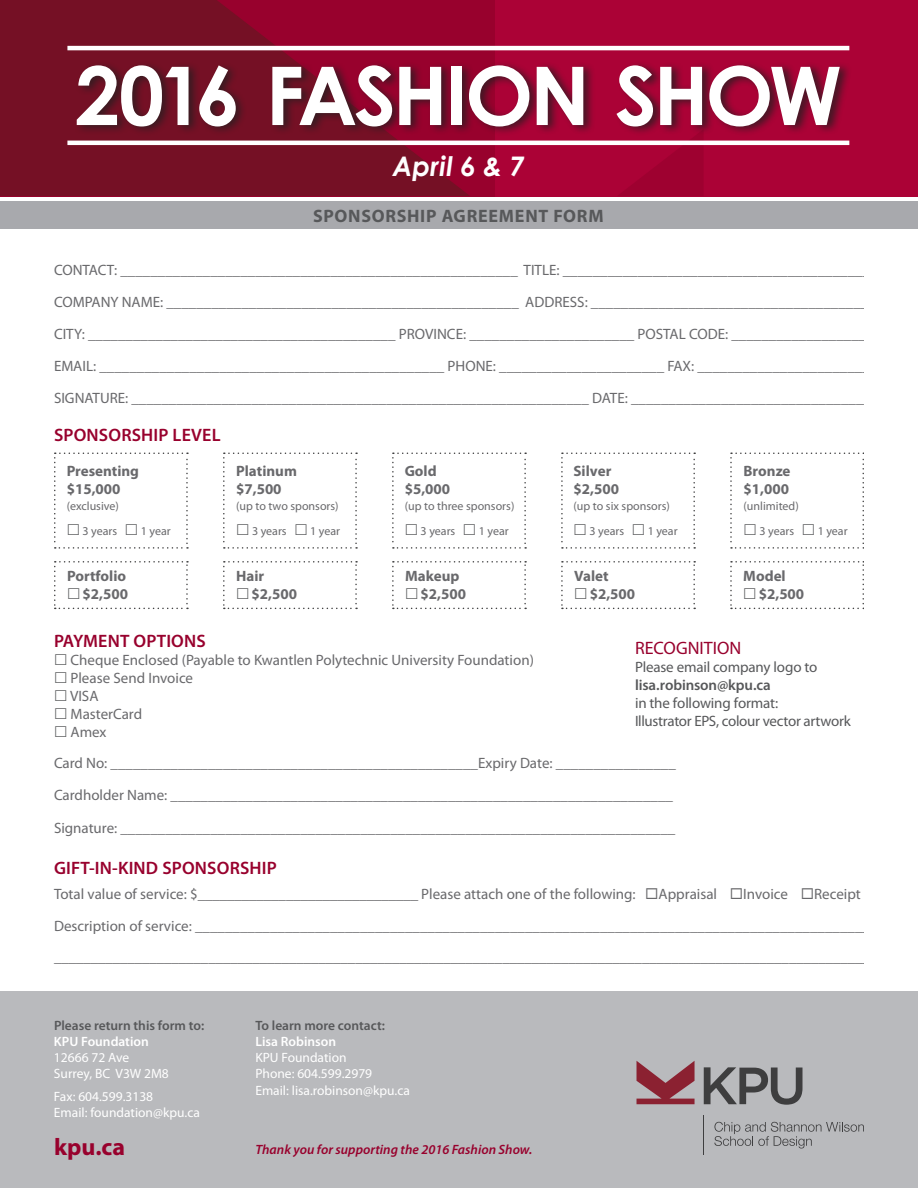
<style>
.page{position:relative;width:918px;height:1188px;background:#fff}
.page>*{position:absolute;margin:0;border:0;box-sizing:border-box;transform-origin:0 0}
.t1{font:700 81px "Century Gothic";letter-spacing:-.04em;color:#fff}
.t2{font:italic 700 27px "Century Gothic";letter-spacing:.01em;color:#fff}
.stories{font:700 24px "Myriad Pro";color:#98012d}
.LIST{font:600 18px "Myriad Pro";letter-spacing:.01em;color:#98012d}
.stories-2{font:700 18px "Myriad Pro";letter-spacing:.04em;color:#57585a}
.stories-3{font:18px "Myriad Pro";color:#98012d}
.LIST-2{font:15px "Myriad Pro";color:#69696c}
.LIST-3{font:700 15px/18px "Myriad Pro";color:#69696c}
.stories-4{font:15px/18px "Myriad Pro";letter-spacing:-.015em;color:#57585a}
.stories-5{font:13.5px/16.2px "Myriad Pro";color:#fff}
.stories-6{font:600 13.5px/16.2px "Myriad Pro";color:#57585a}
.stories-7{font:italic 600 13.5px "Myriad Pro";color:#98012d}
.LIST-4{font:12px "Myriad Pro";color:#69696c}
.s1{font-weight:600}
.s2{color:#fff}
</style>
<div class="page">
<div style="left:0;top:201px;width:918px;height:28px;background:#a8a9ad"></div>
<div style="left:496px;top:0;width:422px;height:196px;background:#ab0236"></div>
<svg style="left:0;top:0;width:470px;height:196px;background:#7e0d28"></svg>
<svg style="left:617px;top:136px;width:87px;height:60px"></svg>
<div style="left:74px;top:61px;width:778px;height:75px;background:#231f20;opacity:.75"></div>
<div style="left:0;top:991px;width:918px;height:197px;background:#b9babd"></div>
<svg style="left:637px;top:1061px;width:58px;height:43px"></svg>
<svg style="left:704px;top:1067px;width:99px;height:38px"></svg>
<hr style="left:704px;top:1116px;width:1px;height:39px;background:#3e3e3f">
<svg style="left:714px;top:1122px;width:150px;height:27px"></svg>
<hr style="left:67px;top:46px;width:782px;height:4px;background:#fff">
<hr style="left:67px;top:141px;width:782px;height:4px;background:#fff">
<svg style="left:223px;top:453px;width:134px;height:96px"></svg>
<svg style="left:54px;top:561px;width:134px;height:48px"></svg>
<svg style="left:223px;top:561px;width:134px;height:48px"></svg>
<svg style="left:392px;top:561px;width:134px;height:48px"></svg>
<svg style="left:561px;top:561px;width:134px;height:48px"></svg>
<svg style="left:730px;top:561px;width:134px;height:48px"></svg>
<svg style="left:392px;top:453px;width:134px;height:96px"></svg>
<svg style="left:561px;top:453px;width:134px;height:96px"></svg>
<svg style="left:730px;top:453px;width:134px;height:96px"></svg>
<svg style="left:54px;top:453px;width:134px;height:96px"></svg>
<p class="t1" style="left:75px;top:34px;width:768px">2016 FASHION SHOW</p>
<p class="t2" style="left:393px;top:145px;width:133px">April 6 &amp; 7</p>
<p class="stories-2" style="left:313px;top:204px;width:292px">SPONSORSHIP AGREEMENT FORM</p>
<p class="LIST-2" style="left:54px;top:260px;width:818px">CONTACT: _____________________________________________________ TITLE: _________________________________________</p>
<p class="LIST-2" style="left:54px;top:293px;width:816px">COMPANY NAME: _______________________________________________ ADDRESS: _____________________________________</p>
<p class="LIST-2" style="left:54px;top:325px;width:814px">CITY: _________________________________________ PROVINCE: ______________________ POSTAL CODE: __________________</p>
<p class="LIST-2" style="left:54px;top:357px;width:817px">EMAIL: ______________________________________________ PHONE: ______________________ FAX: _______________________</p>
<p class="LIST-2" style="left:54px;top:389px;width:819px">SIGNATURE: _____________________________________________________________ DATE: ________________________________</p>
<p class="LIST" style="left:54px;top:424px;width:168px">SPONSORSHIP LEVEL</p>
<p class="LIST-3" style="left:67px;top:461px;width:74px">Presenting $15,000</p>
<p class="LIST-4" style="left:67px;top:499px;width:54px">(exclusive)</p>
<p class="LIST-4" style="left:83px;top:524px;width:36px">3 years</p>
<p class="LIST-4" style="left:141px;top:524px;width:31px">1 year</p>
<p class="LIST-3" style="left:236px;top:461px;width:62px">Platinum $7,500</p>
<p class="LIST-4" style="left:236px;top:499px;width:104px">(up to two sponsors)</p>
<p class="LIST-4" style="left:252px;top:524px;width:36px">3 years</p>
<p class="LIST-4" style="left:310px;top:524px;width:31px">1 year</p>
<p class="LIST-3" style="left:405px;top:461px;width:47px">Gold $5,000</p>
<p class="LIST-4" style="left:405px;top:499px;width:111px">(up to three sponsors)</p>
<p class="LIST-4" style="left:421px;top:524px;width:36px">3 years</p>
<p class="LIST-4" style="left:479px;top:524px;width:31px">1 year</p>
<p class="LIST-3" style="left:574px;top:461px;width:47px">Silver $2,500</p>
<p class="LIST-4" style="left:574px;top:499px;width:98px">(up to six sponsors)</p>
<p class="LIST-4" style="left:589px;top:524px;width:36px">3 years</p>
<p class="LIST-4" style="left:648px;top:524px;width:31px">1 year</p>
<p class="LIST-3" style="left:744px;top:461px;width:48px">Bronze $1,000</p>
<p class="LIST-4" style="left:744px;top:499px;width:57px">(unlimited)</p>
<p class="LIST-4" style="left:759px;top:524px;width:36px">3 years</p>
<p class="LIST-4" style="left:818px;top:524px;width:31px">1 year</p>
<p class="LIST-3" style="left:67px;top:567px;width:62px;text-align:right">Portfolio $2,500</p>
<p class="LIST-3" style="left:252px;top:567px;width:47px;text-indent:-15px">Hair $2,500</p>
<p class="LIST-3" style="left:421px;top:567px;width:47px;text-indent:-15px">Makeup $2,500</p>
<p class="LIST-3" style="left:590px;top:567px;width:47px;text-indent:-15px">Valet $2,500</p>
<p class="LIST-3" style="left:759px;top:567px;width:47px;text-indent:-15px">Model $2,500</p>
<p class="LIST" style="left:54px;top:629px;width:153px">PAYMENT OPTIONS</p>
<p class="LIST-2" style="left:71px;top:651px;width:465px">Cheque Enclosed (Payable to Kwantlen Polytechnic University Foundation)</p>
<p class="LIST-2" style="left:71px;top:669px;width:124px">Please Send Invoice</p>
<p class="LIST-2" style="left:70px;top:687px;width:30px">VISA</p>
<p class="LIST-2" style="left:71px;top:705px;width:73px">MasterCard</p>
<p class="LIST-2" style="left:71px;top:723px;width:38px">Amex</p>
<p class="LIST-2" style="left:54px;top:754px;width:623px">Card No: _________________________________________________Expiry Date: ________________</p>
<p class="LIST-2" style="left:54px;top:786px;width:621px">Cardholder Name: ___________________________________________________________________</p>
<p class="LIST-2" style="left:54px;top:818px;width:623px">Signature: __________________________________________________________________________</p>
<p class="LIST" style="left:54px;top:857px;width:224px">GIFT-IN-KIND SPONSORSHIP</p>
<p class="LIST-2" style="left:54px;top:885px;width:808px">Total value of service: $______________________________ Please attach one of the following: ◻Appraisal ◻Invoice ◻Receipt</p>
<p class="LIST-2" style="left:54px;top:917px;width:818px">Description of service: __________________________________________________________________________________________</p>
<p class="LIST-2" style="left:54px;top:947px;width:818px">_______________________________________________________________________________________________________________</p>
<p class="stories-3" style="left:635px;top:637px;width:108px">RECOGNITION</p>
<p class="stories-4" style="left:635px;top:658px;width:184px">Please email company logo to <span class="s1">lisa.robinson@kpu.ca</span></p>
<p class="stories-4" style="left:635px;top:694px;width:217px">in the following format:<br>Illustrator EPS, colour vector artwork</p>
<p class="stories-6" style="left:54px;top:1017px;width:152px">Please return this form to:<br><span class="s2">KPU Foundation</span></p>
<p class="stories-5" style="left:54px;top:1049px;width:116px">12666 72 Ave<br>Surrey, BC V3W 2M8</p>
<p class="stories-5" style="left:54px;top:1088px;width:147px">Fax: 604.599.3138<br>Email: foundation@kpu.ca</p>
<p class="stories-6" style="left:255px;top:1017px;width:131px">To learn more contact:</p>
<p class="stories-5" style="left:255px;top:1033px;width:93px"><span class="s1">Lisa Robinson<br></span>KPU Foundation</p>
<p class="stories-5" style="left:255px;top:1066px;width:118px">Phone: 604.599.2979</p>
<p class="stories-5" style="left:255px;top:1082px;width:156px">Email: lisa.robinson@kpu.ca</p>
<p class="stories" style="left:54px;top:1131px;width:73px">kpu.ca</p>
<p class="stories-7" style="left:255px;top:1140px;width:278px">Thank you for supporting the 2016 Fashion Show.</p>
</div>
